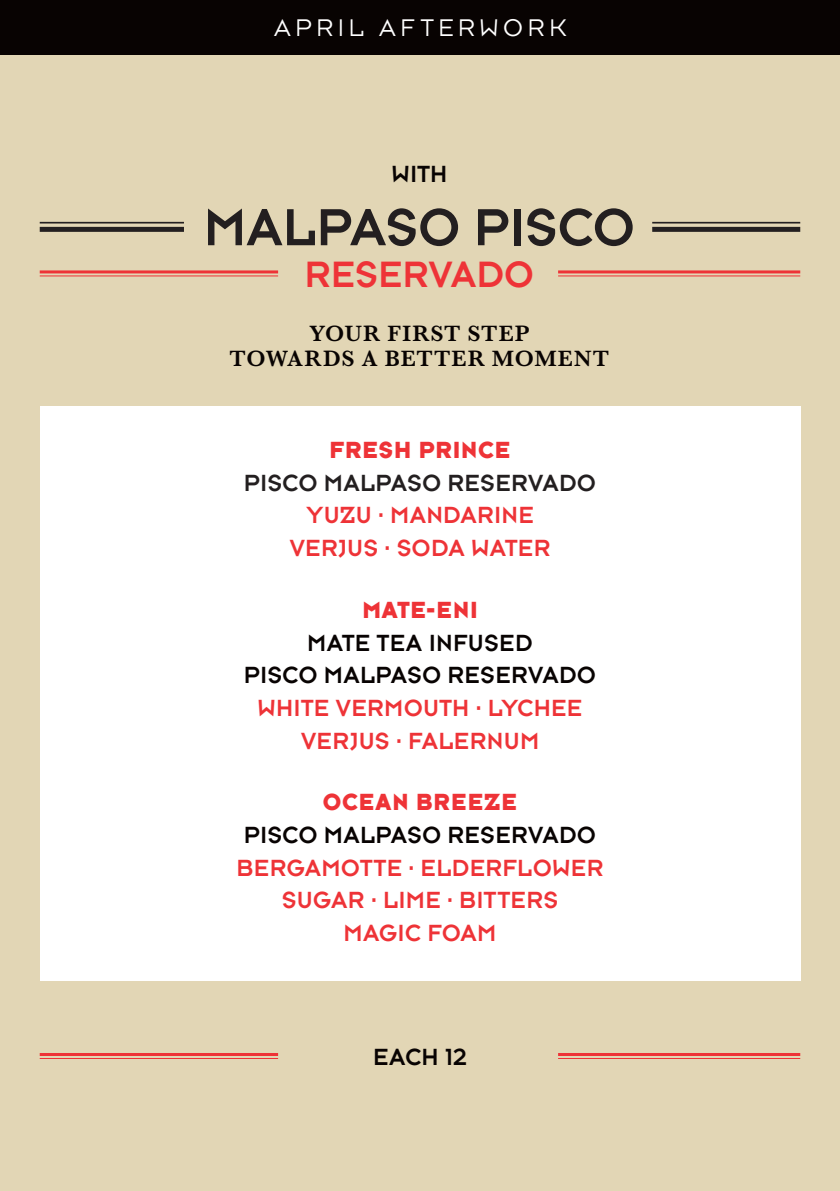
<style>
.page{position:relative;width:840px;height:1191px;background:#fff}
.page>*{position:absolute;margin:0;border:0;box-sizing:border-box;transform-origin:0 0}
.copy_LMV{font:54px "Typeface Six Point Five OT";letter-spacing:.015em;color:#231f20}
.copy_LMV-2{font:38px "Typeface Six Point Five OT";letter-spacing:.02em;color:#ee3337}
.copy_LMV-3{font:25px "Typeface Seven OT";letter-spacing:.215em;color:#fff}
.copy_LMV-4{font:24.2px/32.6px "Typeface Six Point Five OT";letter-spacing:.03em;color:#ee3337;text-align:center}
.copy_LMV-5{font:24.2px/32.6px "Typeface Six Point Five OT";letter-spacing:.035em;color:#080302;text-align:center}
.copy_LMV-6{font:600 23px/25px "Baskerville";letter-spacing:.045em;color:#080302;text-align:center}
.s1{font-family:"Typeface Six OT"}
.s2{color:#231f20}
.s3{font-family:"Typeface Six OT";color:#ee3337}
.s4{color:#ee3337}
.s5{color:#080302}
</style>
<div class="page">
<div style="left:0;top:54px;width:839px;height:1137px;background:#e2d6b5"></div>
<div style="left:40px;top:406px;width:759px;height:575px;background:#fff"></div>
<div style="left:0;top:0;width:839px;height:55px;background:#080302"></div>
<hr style="left:651px;top:222px;width:148px;height:1px;background:#231f20">
<div style="left:651px;top:227px;width:148px;height:5px;background:#231f20"></div>
<hr style="left:40px;top:222px;width:144px;height:1px;background:#231f20">
<div style="left:40px;top:227px;width:144px;height:5px;background:#231f20"></div>
<hr style="left:557px;top:270px;width:242px;height:3px;background:#ee3337">
<hr style="left:557px;top:275px;width:242px;height:1px;background:#ee3337">
<hr style="left:40px;top:270px;width:238px;height:3px;background:#ee3337">
<hr style="left:40px;top:275px;width:238px;height:1px;background:#ee3337">
<hr style="left:557px;top:1053px;width:242px;height:3px;background:#ee3337">
<hr style="left:557px;top:1058px;width:242px;height:1px;background:#ee3337">
<hr style="left:40px;top:1053px;width:238px;height:3px;background:#ee3337">
<hr style="left:40px;top:1058px;width:238px;height:1px;background:#ee3337">
<p class="copy_LMV-3" style="left:274px;top:14px;width:293px">APRIL AFTERWORK</p>
<p class="copy_LMV-5" style="left:391px;top:158px;width:57px">WITH</p>
<p class="copy_LMV" style="left:204px;top:195px;width:431px">MALPASO PISCO</p>
<p class="copy_LMV-2" style="left:305px;top:252px;width:230px">RESERVADO</p>
<p class="copy_LMV-6" style="left:229px;top:321px;width:381px">YOUR FIRST STEP<br>TOWARDS A BETTER MOMENT</p>
<p class="copy_LMV-4" style="left:244px;top:434px;width:353px"><span class="s1">FRESH PRINCE<br></span><span class="s2">PISCO MALPASO RESERVADO<br></span>YUZU · MANDARINE<br>VERJUS · SODA WATER</p>
<p class="copy_LMV-5" style="left:244px;top:593px;width:353px"><span class="s3">MATE-ENI<br></span>MATE TEA INFUSED<br>PISCO MALPASO RESERVADO<br><span class="s4">WHITE VERMOUTH · LYCHEE<br>VERJUS · FALERNUM</span></p>
<p class="copy_LMV-4" style="left:237px;top:786px;width:367px"><span class="s1">OCEAN BREEZE<br></span><span class="s5">PISCO MALPASO RESERVADO<br></span>BERGAMOTTE · ELDERFLOWER<br>SUGAR · LIME · BITTERS<br>MAGIC FOAM</p>
<p class="copy_LMV-5" style="left:373px;top:1040px;width:95px">EACH 12</p>
</div>
